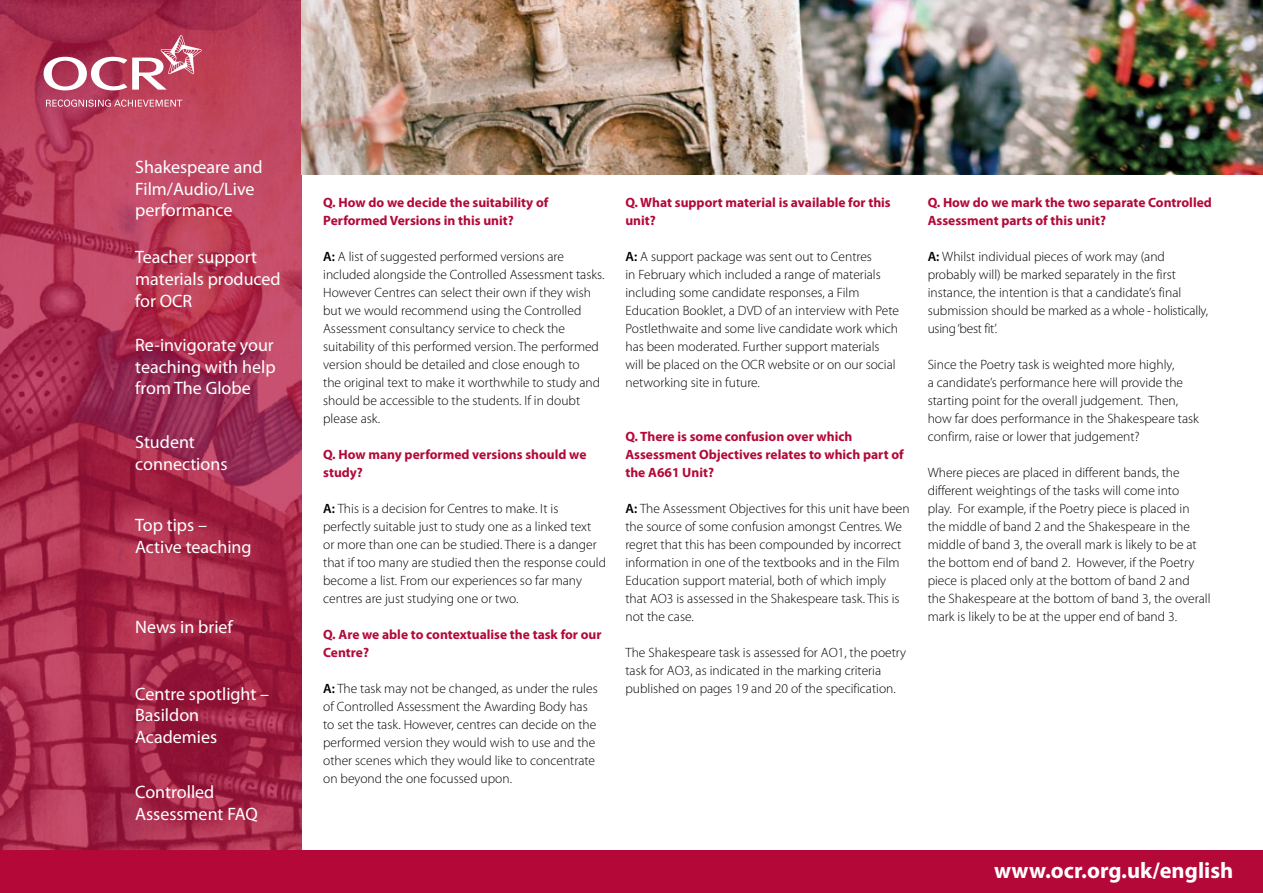
<style>
.page{position:relative;width:1263px;height:893px;background:#fff}
.page>*{position:absolute;margin:0;border:0;box-sizing:border-box;transform-origin:0 0}
.t1{font:700 22.5px "Myriad Pro";color:#fff}
.t2{font:18px/21.6px "Myriad Pro";color:#fff}
.t3{font:300 13.5px/18px "Myriad Pro";color:#000}
.t4{font:700 13.5px/18px "Myriad Pro";color:#b30838}
.s1{font-weight:600}
</style>
<div class="page">
<svg style="left:0;top:0;width:302px;height:850px;background:#ac3150"></svg>
<svg style="left:46px;top:100px;width:136px;height:7px"></svg>
<svg style="left:44px;top:35px;width:158px;height:55px"></svg>
<div style="left:0;top:850px;width:1263px;height:43px;background:#b30838"></div>
<img style="left:302px;top:0;width:961px;height:174px">
<h2 class="t2" style="left:135px;top:156px;width:129px">Shakespeare and<br>Film/Audio/Live performance</h2>
<h2 class="t2" style="left:135px;top:246px;width:147px">Teacher support materials produced for OCR</h2>
<h2 class="t2" style="left:135px;top:334px;width:142px;text-align:justify">Re-invigorate your teaching with help from The Globe</h2>
<h2 class="t2" style="left:135px;top:431px;width:94px">Student connections</h2>
<h2 class="t2" style="left:135px;top:514px;width:118px">Top tips –<br>Active teaching</h2>
<h2 class="t2" style="left:135px;top:615px;width:99px">News in brief</h2>
<h2 class="t2" style="left:135px;top:683px;width:136px">Centre spotlight –<br>Basildon<br>Academies</h2>
<h2 class="t2" style="left:135px;top:781px;width:124px">Controlled<br>Assessment FAQ</h2>
<p class="t4" style="left:323px;top:193px;width:227px">Q. How do we decide the suitability of<br>Performed Versions in this unit?</p>
<p class="t3" style="left:323px;top:248px;width:283px"><span class="s1">A:</span> A list of suggested performed versions are included alongside the Controlled Assessment tasks.<br>However Centres can select their own if they wish but we would recommend using the Controlled Assessment consultancy service to check the suitability of this performed version. The performed version should be detailed and close enough to<br>the original text to make it worthwhile to study and should be accessible to the students. If in doubt please ask.</p>
<p class="t4" style="left:323px;top:445px;width:265px">Q. How many performed versions should we study?</p>
<p class="t3" style="left:323px;top:500px;width:284px"><span class="s1">A:</span> This is a decision for Centres to make. It is perfectly suitable just to study one as a linked text<br>or more than one can be studied. There is a danger that if too many are studied then the response could become a list. From our experiences so far many centres are just studying one or two.</p>
<p class="t4" style="left:323px;top:625px;width:280px">Q. Are we able to contextualise the task for our<br>Centre?</p>
<p class="t3" style="left:323px;top:680px;width:276px"><span class="s1">A:</span> The task may not be changed, as under the rules of Controlled Assessment the Awarding Body has to set the task. However, centres can decide on the performed version they would wish to use and the other scenes which they would like to concentrate on beyond the one focussed upon.</p>
<p class="t4" style="left:625px;top:193px;width:267px">Q. What support material is available for this unit?</p>
<p class="t3" style="left:625px;top:248px;width:275px"><span class="s1">A:</span> A support package was sent out to Centres<br>in February which included a range of materials including some candidate responses, a Film Education Booklet, a DVD of an interview with Pete Postlethwaite and some live candidate work which has been moderated. Further support materials will be placed on the OCR website or on our social networking site in future.</p>
<p class="t4" style="left:625px;top:427px;width:280px">Q. There is some confusion over which<br>Assessment Objectives relates to which part of the A661 Unit?</p>
<p class="t3" style="left:625px;top:500px;width:286px"><span class="s1">A:</span> The Assessment Objectives for this unit have been the source of some confusion amongst Centres. We regret that this has been compounded by incorrect information in one of the textbooks and in the Film Education support material, both of which imply that AO3 is assessed in the Shakespeare task. This is not the case.</p>
<p class="t3" style="left:625px;top:644px;width:282px">The Shakespeare task is assessed for AO1, the poetry task for AO3, as indicated in the marking criteria published on pages 19 and 20 of the specification.</p>
<p class="t4" style="left:928px;top:193px;width:286px">Q. How do we mark the two separate Controlled<br>Assessment parts of this unit?</p>
<p class="t3" style="left:928px;top:248px;width:282px"><span class="s1">A:</span> Whilst individual pieces of work may (and probably will) be marked separately in the first instance, the intention is that a candidate’s final submission should be marked as a whole - holistically, using ‘best fit’.</p>
<p class="t3" style="left:928px;top:356px;width:273px">Since the Poetry task is weighted more highly,<br>a candidate’s performance here will provide the starting point for the overall judgement. Then, how far does performance in the Shakespeare task confirm, raise or lower that judgement?</p>
<p class="t3" style="left:928px;top:464px;width:284px">Where pieces are placed in different bands, the different weightings of the tasks will come into<br>play. For example, if the Poetry piece is placed in the middle of band 2 and the Shakespeare in the middle of band 3, the overall mark is likely to be at the bottom end of band 2. However, if the Poetry piece is placed only at the bottom of band 2 and the Shakespeare at the bottom of band 3, the overall mark is likely to be at the upper end of band 3.</p>
<h1 class="t1" style="left:994px;top:856px;width:241px">www.ocr.org.uk/english</h1>
</div>
